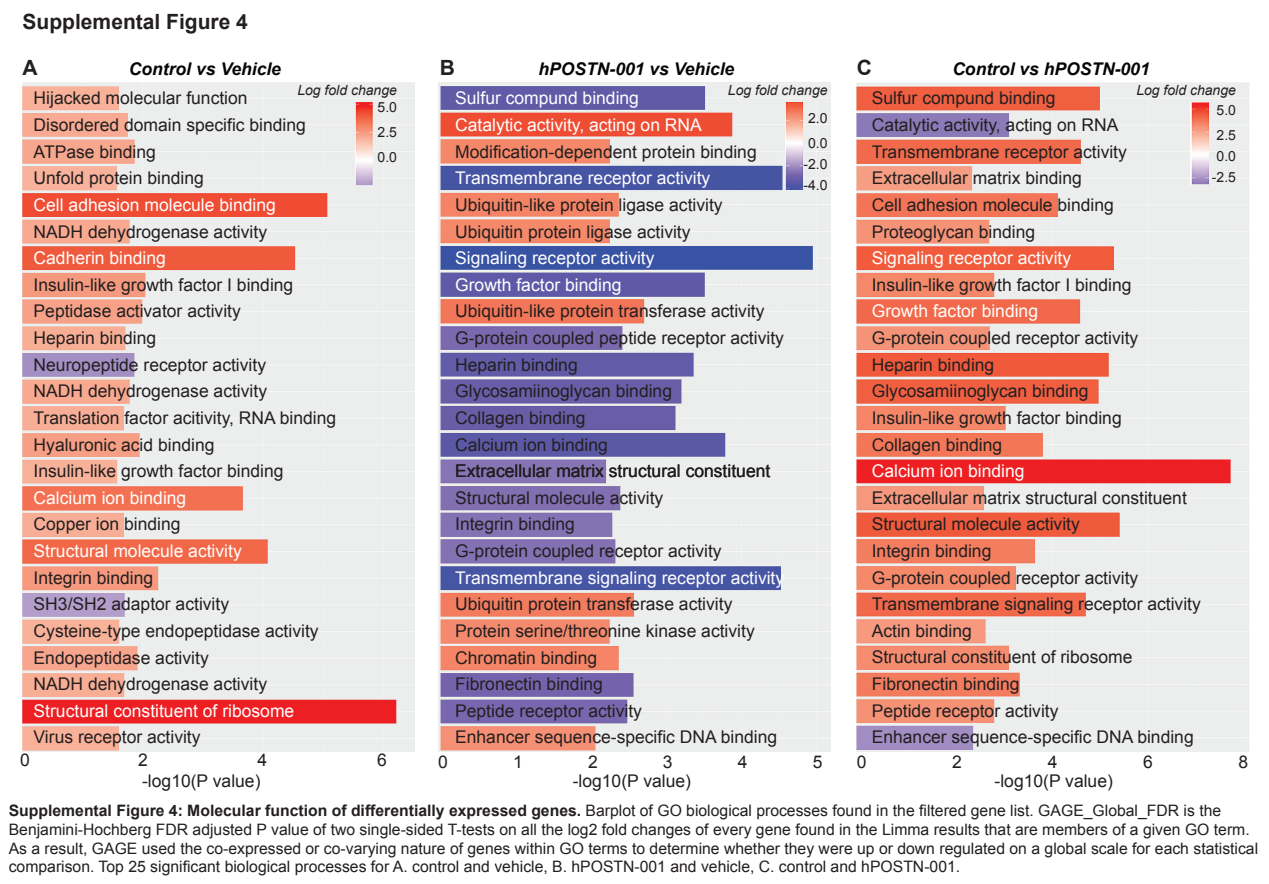
<style>
.page{position:relative;width:1269px;height:884px;background:#fff}
.page>*{position:absolute;margin:0;border:0;box-sizing:border-box;transform-origin:0 0}
.t1{font:700 21px "Arial";color:#231f20}
.t2{font:17.5px/26.6px "Arial";color:#231f20}
.t3{font:17.5px/26.6px "Arial";color:#fff}
.t4{font:italic 700 17.5px "Arial";color:#050504}
.t5{font:15.75px/18.9px "Arial";color:#231f20}
.t6{font:italic 14px "Arial";color:#231f20}
.t7{font:14px/25px "Arial";color:#231f20}
.s1{font-weight:700}
</style>
<div class="page">
<img style="left:23px;top:82px;width:392px;height:670px">
<img style="left:438px;top:82px;width:392px;height:670px">
<img style="left:857px;top:82px;width:392px;height:670px">
<img style="left:355px;top:102px;width:18px;height:84px">
<img style="left:785px;top:102px;width:17px;height:87px">
<img style="left:1191px;top:102px;width:17px;height:82px">
<p class="t1" style="left:23px;top:7px;width:227px">Supplemental Figure 4</p>
<p class="t1" style="left:23px;top:53px;width:17px">A</p>
<p class="t1" style="left:440px;top:53px;width:17px">B</p>
<p class="t1" style="left:857px;top:53px;width:17px">C</p>
<p class="t3" style="left:455px;top:85px;width:248px">Sulfur compund binding<br>Catalytic activity, acting on RNA</p>
<p class="t2" style="left:455px;top:138px;width:303px">Modification-dependent protein binding</p>
<p class="t3" style="left:455px;top:165px;width:257px">Transmembrane receptor activity</p>
<p class="t2" style="left:455px;top:192px;width:269px">Ubiquitin-like protein ligase activity<br>Ubiquitin protein ligase activity</p>
<p class="t3" style="left:455px;top:245px;width:201px">Signaling receptor activity<br>Growth factor binding</p>
<p class="t2" style="left:455px;top:298px;width:330px">Ubiquitin-like protein transferase activity<br>G-protein coupled peptide receptor activity<br>Heparin binding<br>Glycosamiinoglycan binding<br>Collagen binding<br>Calcium ion binding</p>
<p class="t2" style="left:455px;top:484px;width:268px">Structural molecule activity<br>Integrin binding<br>G-protein coupled receptor activity</p>
<p class="t3" style="left:455px;top:564px;width:331px">Transmembrane signaling receptor activity</p>
<p class="t2" style="left:455px;top:591px;width:323px">Ubiquitin protein transferase activity<br>Protein serine/threonine kinase activity<br>Chromatin binding<br>Fibronectin binding<br>Peptide receptor activity<br>Enhancer sequence-specific DNA binding</p>
<p class="t4" style="left:129px;top:57px;width:154px">Control vs Vehicle</p>
<p class="t4" style="left:538px;top:57px;width:197px">hPOSTN-001 vs Vehicle</p>
<p class="t4" style="left:952px;top:57px;width:199px">Control vs hPOSTN-001</p>
<p class="t6" style="left:728px;top:81px;width:101px">Log fold change</p>
<p class="t7" style="left:808px;top:106px;width:21px;line-height:24.5px">2.0<br>0.0</p>
<p class="t7" style="left:803px;top:153px;width:26px;line-height:21px">-2.0 -4.0</p>
<p class="t6" style="left:1136px;top:81px;width:101px">Log fold change</p>
<p class="t7" style="left:1216px;top:98px;width:21px;line-height:24.5px">5.0<br>2.5</p>
<p class="t7" style="left:1212px;top:146px;width:26px;line-height:21px;text-align:center">0.0 -2.5</p>
<p class="t6" style="left:297px;top:81px;width:101px">Log fold change</p>
<p class="t7" style="left:377px;top:95px;width:21px;text-align:justify">5.0<br>2.5<br>0.0</p>
<p class="t2" style="left:34px;top:85px;width:274px">Hijacked molecular function<br>Disordered domain specific binding<br>ATPase binding<br>Unfold protein binding</p>
<p class="t3" style="left:34px;top:192px;width:244px">Cell adhesion molecule binding</p>
<p class="t2" style="left:34px;top:218px;width:235px">NADH dehydrogenase activity</p>
<p class="t3" style="left:34px;top:245px;width:134px">Cadherin binding</p>
<p class="t2" style="left:34px;top:271px;width:304px">Insulin-like growth factor I binding<br>Peptidase activator activity<br>Heparin binding<br>Neuropeptide receptor activity<br>NADH dehydrogenase activity<br>Translation factor acitivity, RNA binding<br>Hyaluronic acid binding<br>Insulin-like growth factor binding</p>
<p class="t3" style="left:34px;top:484px;width:154px">Calcium ion binding</p>
<p class="t2" style="left:34px;top:511px;width:148px">Copper ion binding</p>
<p class="t3" style="left:34px;top:538px;width:210px">Structural molecule activity</p>
<p class="t2" style="left:34px;top:564px;width:286px">Integrin binding<br>SH3/SH2 adaptor activity<br>Cysteine-type endopeptidase activity<br>Endopeptidase activity<br>NADH dehydrogenase activity</p>
<p class="t3" style="left:34px;top:697px;width:262px">Structural constituent of ribosome</p>
<p class="t2" style="left:34px;top:724px;width:168px">Virus receptor activity</p>
<p class="t2" style="left:872px;top:85px;width:257px">Sulfur compund binding<br>Catalytic activity, acting on RNA<br>Transmembrane receptor activity<br>Extracellular matrix binding</p>
<p class="t2" style="left:872px;top:192px;width:244px">Cell adhesion molecule binding<br>Proteoglycan binding</p>
<p class="t3" style="left:872px;top:245px;width:201px">Signaling receptor activity</p>
<p class="t2" style="left:872px;top:271px;width:261px">Insulin-like growth factor I binding</p>
<p class="t3" style="left:872px;top:298px;width:168px">Growth factor binding</p>
<p class="t2" style="left:872px;top:325px;width:268px">G-protein coupled receptor activity<br>Heparin binding<br>Glycosamiinoglycan binding<br>Insulin-like growth factor binding<br>Collagen binding</p>
<p class="t3" style="left:872px;top:458px;width:154px">Calcium ion binding</p>
<p class="t2" style="left:872px;top:484px;width:331px">Extracellular matrix structural constituent<br>Structural molecule activity<br>Integrin binding<br>G-protein coupled receptor activity<br>Transmembrane signaling receptor activity<br>Actin binding</p>
<p class="t2" style="left:455px;top:458px;width:317px">Extracellular matrix structural constituent</p>
<p class="t2" style="left:872px;top:644px;width:262px">Structural constituent of ribosome</p>
<p class="t2" style="left:872px;top:671px;width:149px">Fibronectin binding</p>
<p class="t2" style="left:872px;top:697px;width:323px">Peptide receptor activity<br>Enhancer sequence-specific DNA binding</p>
<p class="t2" style="left:20px;top:746px;width:11px">0</p>
<p class="t2" style="left:138px;top:746px;width:11px">2</p>
<p class="t2" style="left:258px;top:746px;width:11px">4</p>
<p class="t2" style="left:377px;top:746px;width:11px">6</p>
<p class="t2" style="left:438px;top:748px;width:11px">0</p>
<p class="t2" style="left:513px;top:748px;width:11px">1</p>
<p class="t2" style="left:588px;top:748px;width:11px">2</p>
<p class="t2" style="left:663px;top:748px;width:11px">3</p>
<p class="t2" style="left:738px;top:748px;width:11px">4</p>
<p class="t2" style="left:813px;top:748px;width:11px">5</p>
<p class="t2" style="left:857px;top:748px;width:11px">0</p>
<p class="t2" style="left:952px;top:748px;width:11px">2</p>
<p class="t2" style="left:1048px;top:748px;width:11px">4</p>
<p class="t2" style="left:1143px;top:748px;width:11px">6</p>
<p class="t2" style="left:1238px;top:748px;width:11px">8</p>
<p class="t2" style="left:142px;top:768px;width:120px">-log10(P value)</p>
<p class="t2" style="left:573px;top:768px;width:120px">-log10(P value)</p>
<p class="t2" style="left:994px;top:768px;width:120px">-log10(P value)</p>
<p class="t5" style="left:9px;top:801px;width:1251px"><span class="s1">Supplemental Figure 4: Molecular function of differentially expressed genes.</span> Barplot of GO biological processes found in the filtered gene list. GAGE_Global_FDR is the Benjamini-Hochberg FDR adjusted P value of two single-sided T-tests on all the log2 fold changes of every gene found in the Limma results that are members of a given GO term.<br>As a result, GAGE used the co-expressed or co-varying nature of genes within GO terms to determine whether they were up or down regulated on a global scale for each statistical comparison. Top 25 significant biological processes for A. control and vehicle, B. hPOSTN-001 and vehicle, C. control and hPOSTN-001.</p>
</div>
